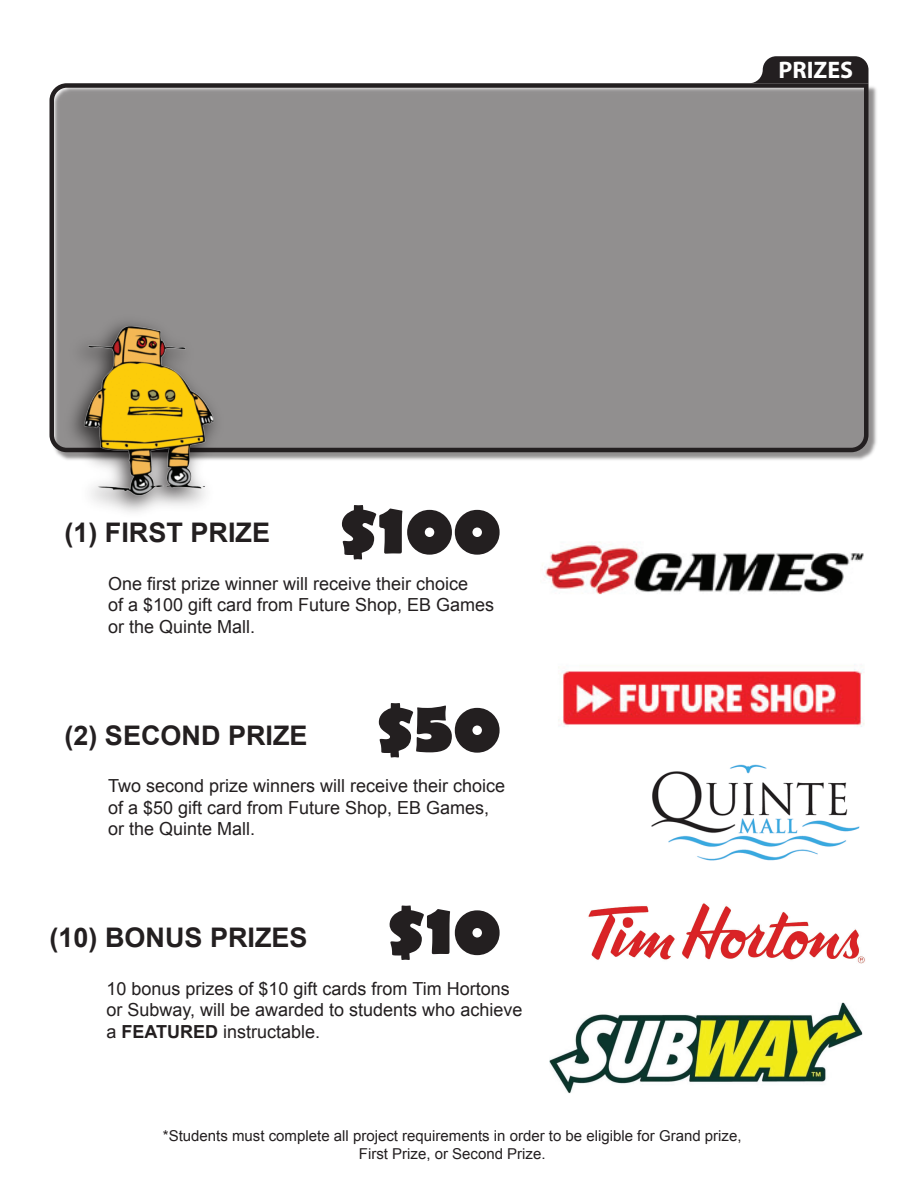
<style>
.page{position:relative;width:918px;height:1188px;background:#fff}
.page>*{position:absolute;margin:0;border:0;box-sizing:border-box;transform-origin:0 0}
.t1{font:700 72px "Berlin Sans FB";color:#231f20}
.t2{font:700 27px "Arial";color:#231f20}
.t3{font:700 24px "Myriad";color:#fff}
.t4{font:18px/21.6px "Arial";color:#231f20}
.t5{font:15px/18px "Arial";color:#231f20;text-align:center}
.s1{font-weight:700}
</style>
<div class="page">
<img style="left:232px;top:86px;width:645px;height:374px">
<div style="left:49px;top:79px;width:822px;height:375px;background:#918f8f"></div>
<svg style="left:749px;top:56px;width:119px;height:27px;background:#403d3e"></svg>
<img style="left:542px;top:542px;width:322px;height:53px">
<img style="left:651px;top:764px;width:209px;height:97px">
<img style="left:558px;top:664px;width:307px;height:63px">
<img style="left:588px;top:903px;width:277px;height:61px">
<img style="left:549px;top:1003px;width:313px;height:90px">
<img style="left:56px;top:308px;width:176px;height:204px">
<img style="left:72px;top:316px;width:155px;height:190px">
<h3 class="t3" style="left:778px;top:58px;width:76px">PRIZES</h3>
<h1 class="t1" style="left:339px;top:488px;width:163px">$100</h1>
<h2 class="t2" style="left:64px;top:515px;width:207px">(1) FIRST PRIZE</h2>
<p class="t4" style="left:108px;top:573px;width:388px">One first prize winner will receive their choice<br>of a $100 gift card from Future Shop, EB Games or the Quinte Mall.</p>
<h1 class="t1" style="left:376px;top:686px;width:126px">$50</h1>
<h2 class="t2" style="left:64px;top:717px;width:245px">(2) SECOND PRIZE</h2>
<p class="t4" style="left:108px;top:775px;width:399px">Two second prize winners will receive their choice of a $50 gift card from Future Shop, EB Games, or the Quinte Mall.</p>
<h1 class="t1" style="left:387px;top:889px;width:116px">$10</h1>
<h2 class="t2" style="left:50px;top:920px;width:260px">(10) BONUS PRIZES</h2>
<p class="t4" style="left:107px;top:978px;width:417px">10 bonus prizes of $10 gift cards from Tim Hortons or Subway, will be awarded to students who achieve a <span class="s1">FEATURED</span> instructable.</p>
<p class="t5" style="left:163px;top:1127px;width:580px">*Students must complete all project requirements in order to be eligible for Grand prize,<br>First Prize, or Second Prize.</p>
</div>
